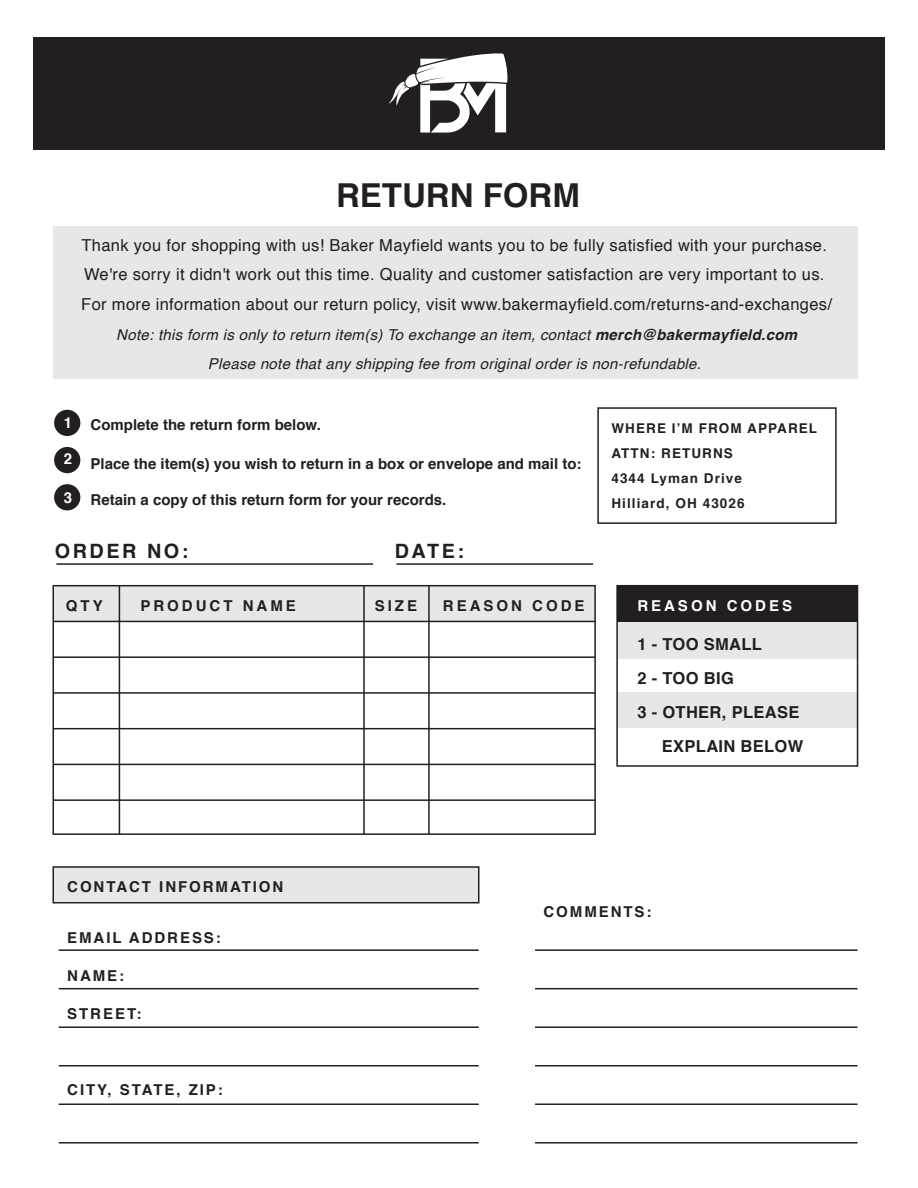
<style>
.page{position:relative;width:918px;height:1188px;background:#fff}
.page>*{position:absolute;margin:0;border:0;box-sizing:border-box;transform-origin:0 0}
.t1{font:700 33px "Helvetica";color:#231f20}
.t2{font:700 19.8px "Helvetica";letter-spacing:.13em;color:#231f20}
.t3{font:16.5px/29.7px "Helvetica";letter-spacing:.02em;color:#231f20}
.t4{font:700 16.5px "Helvetica";letter-spacing:.02em;color:#231f20}
.t5{font:700 15px "Helvetica";color:#231f20}
.t6{font:italic 15px/29.7px "Helvetica";letter-spacing:.02em;color:#231f20;text-align:center}
.t7{font:700 15px "Helvetica";letter-spacing:.13em;color:#231f20}
.t8{font:700 15px "Helvetica";letter-spacing:.2em;color:#231f20}
.t9{font:700 15px "Helvetica";letter-spacing:.2em;color:#fff}
.t10{font:700 13.5px/25px "Helvetica";letter-spacing:.08em;color:#231f20}
.s1{font-weight:700}
</style>
<div class="page">
<div style="left:53px;top:586px;width:542px;height:35px;background:#e6e7e9"></div>
<div style="left:53px;top:866px;width:426px;height:37px;background:#e6e7e9;border:2px solid #231f20"></div>
<div style="left:617px;top:617px;width:241px;height:42px;background:#e6e7e9"></div>
<div style="left:617px;top:692px;width:241px;height:36px;background:#e6e7e9"></div>
<div style="left:53px;top:226px;width:805px;height:153px;background:#e6e7e9"></div>
<div style="left:33px;top:37px;width:852px;height:113px;background:#231f20"></div>
<div style="left:54px;top:410px;width:26px;height:26px;background:#231f20;border-radius:50%"></div>
<div style="left:54px;top:447px;width:26px;height:26px;background:#231f20;border-radius:50%"></div>
<div style="left:54px;top:484px;width:26px;height:26px;background:#231f20;border-radius:50%"></div>
<div style="left:597px;top:407px;width:240px;height:117px;border:2px solid #231f20"></div>
<div style="left:53px;top:585px;width:543px;height:250px;border:2px solid #231f20"></div>
<hr style="left:53px;top:621px;width:542px;height:1px;background:#231f20">
<hr style="left:53px;top:656px;width:542px;height:2px;background:#231f20">
<hr style="left:53px;top:692px;width:542px;height:2px;background:#231f20">
<hr style="left:53px;top:728px;width:542px;height:1px;background:#231f20">
<hr style="left:53px;top:764px;width:542px;height:1px;background:#231f20">
<hr style="left:53px;top:799px;width:542px;height:2px;background:#231f20">
<hr style="left:119px;top:586px;width:1px;height:248px;background:#231f20">
<hr style="left:363px;top:586px;width:2px;height:248px;background:#231f20">
<hr style="left:428px;top:586px;width:2px;height:248px;background:#231f20">
<div style="left:617px;top:586px;width:241px;height:35px;background:#231f20"></div>
<div style="left:616px;top:585px;width:242px;height:182px;border:2px solid #231f20"></div>
<hr style="left:59px;top:949px;width:420px;height:2px;background:#231f20">
<hr style="left:59px;top:988px;width:420px;height:1px;background:#231f20">
<hr style="left:59px;top:1026px;width:420px;height:2px;background:#231f20">
<hr style="left:59px;top:1065px;width:420px;height:1px;background:#231f20">
<hr style="left:59px;top:1104px;width:420px;height:1px;background:#231f20">
<hr style="left:59px;top:1142px;width:420px;height:2px;background:#231f20">
<hr style="left:535px;top:949px;width:323px;height:2px;background:#231f20">
<hr style="left:535px;top:988px;width:323px;height:1px;background:#231f20">
<hr style="left:535px;top:1026px;width:323px;height:2px;background:#231f20">
<hr style="left:535px;top:1065px;width:323px;height:1px;background:#231f20">
<hr style="left:535px;top:1104px;width:323px;height:1px;background:#231f20">
<hr style="left:535px;top:1142px;width:323px;height:2px;background:#231f20">
<hr style="left:56px;top:563px;width:317px;height:2px;background:#231f20">
<hr style="left:396px;top:563px;width:197px;height:2px;background:#231f20">
<svg style="left:389px;top:53px;width:118px;height:80px"></svg>
<h1 class="t1" style="left:336px;top:169px;width:245px">RETURN FORM</h1>
<p class="t3" style="left:81px;top:231px;width:752px">Thank you for shopping with us! Baker Mayfield wants you to be fully satisfied with your purchase.<br>We're sorry it didn't work out this time. Quality and customer satisfaction are very important to us.<br>For more information about our return policy, visit www.bakermayfield.com/returns-and-exchanges/</p>
<p class="t6" style="left:116px;top:320px;width:682px">Note: this form is only to return item(s) To exchange an item, contact <span class="s1">merch@bakermayfield.com<br></span>Please note that any shipping fee from original order is non-refundable.</p>
<p class="t9" style="left:64px;top:411px;width:10px">1</p>
<p class="t9" style="left:64px;top:447px;width:10px">2</p>
<p class="t9" style="left:64px;top:485px;width:10px">3</p>
<p class="t5" style="left:91px;top:413px;width:232px">Complete the return form below.</p>
<p class="t10" style="left:611px;top:416px;width:207px">WHERE I’M FROM APPAREL<br>ATTN: RETURNS<br>4344 Lyman Drive<br>Hilliard, OH 43026</p>
<p class="t5" style="left:91px;top:451px;width:492px">Place the item(s) you wish to return in a box or envelope and mail to:</p>
<p class="t5" style="left:91px;top:487px;width:357px">Retain a copy of this return form for your records.</p>
<p class="t2" style="left:55px;top:535px;width:135px">ORDER NO:</p>
<p class="t2" style="left:395px;top:535px;width:71px">DATE:</p>
<p class="t5" style="left:66px;top:594px;width:38px">QTY</p>
<p class="t5" style="left:375px;top:594px;width:44px">SIZE</p>
<p class="t8" style="left:443px;top:594px;width:143px">REASON CODE</p>
<p class="t8" style="left:140px;top:594px;width:157px">PRODUCT NAME</p>
<p class="t9" style="left:637px;top:594px;width:156px">REASON CODES</p>
<p class="t4" style="left:637px;top:630px;width:126px">1 - TOO SMALL</p>
<p class="t4" style="left:637px;top:665px;width:98px">2 - TOO BIG</p>
<p class="t4" style="left:637px;top:699px;width:164px">3 - OTHER, PLEASE</p>
<p class="t4" style="left:662px;top:733px;width:143px">EXPLAIN BELOW</p>
<p class="t7" style="left:67px;top:875px;width:218px">CONTACT INFORMATION</p>
<p class="t7" style="left:67px;top:925px;width:155px">EMAIL ADDRESS:</p>
<p class="t5" style="left:67px;top:963px;width:58px">NAME:</p>
<p class="t5" style="left:67px;top:1001px;width:76px">STREET:</p>
<p class="t7" style="left:67px;top:1077px;width:157px">CITY, STATE, ZIP:</p>
<p class="t7" style="left:544px;top:900px;width:110px">COMMENTS:</p>
</div>
